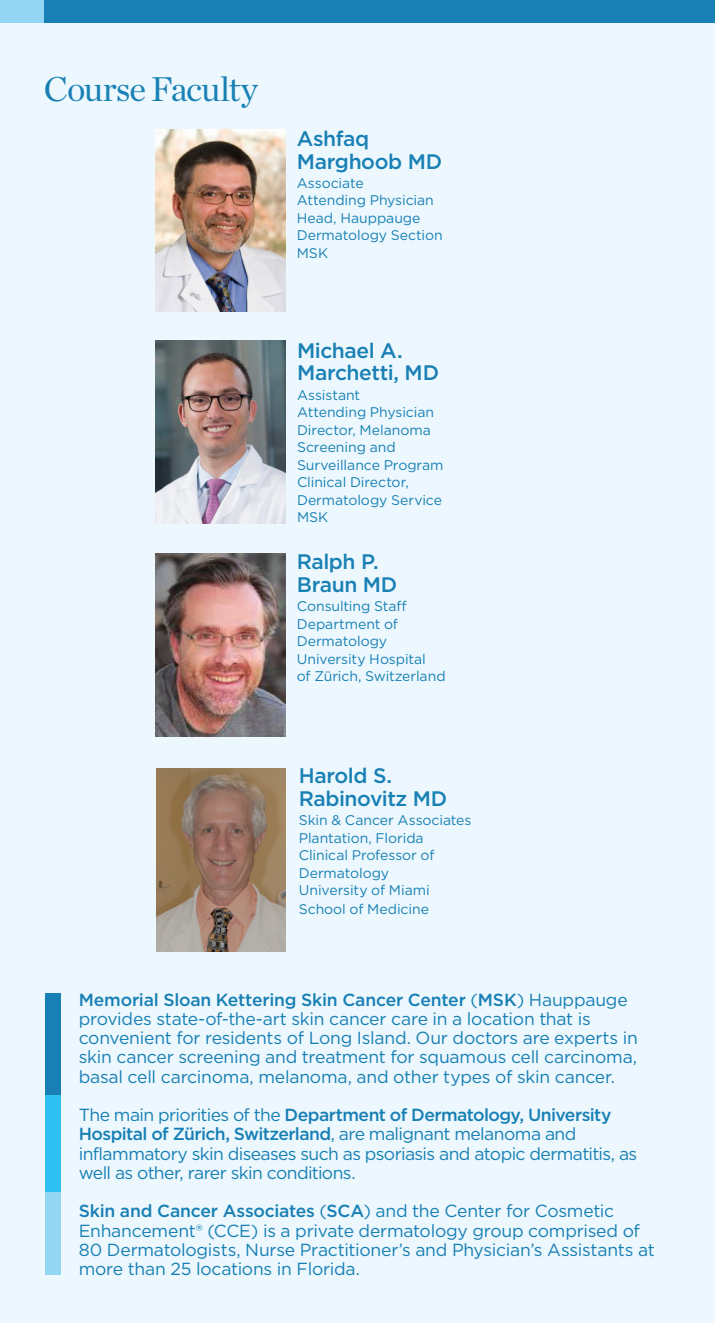
<style>
.page{position:relative;width:715px;height:1323px;background:#fff}
.page>*{position:absolute;margin:0;border:0;box-sizing:border-box;transform-origin:0 0}
.t1{font:35px "Chronicle Deck";letter-spacing:-.025em;color:#1980b5}
.Faculty_Course_Direc{font:500 21px/22.8px "Gotham";letter-spacing:-.02em;color:#1980b5}
.t2{font:17.5px/19.2px "Gotham";letter-spacing:-.015em;color:#187fb5}
.t3{font:17.5px/19.2px "Gotham";letter-spacing:-.035em;color:#187fb5}
.Faculty_Course_Direc-2{font:14px/17.5px "Gotham";letter-spacing:-.005em;color:#1980b5}
.s1{font-weight:500}
</style>
<div class="page">
<div style="left:0;top:0;width:714px;height:1323px;background:#ecf8fd"></div>
<img style="left:155px;top:341px;width:130px;height:183px">
<img style="left:155px;top:129px;width:130px;height:183px">
<img style="left:156px;top:769px;width:130px;height:183px">
<img style="left:155px;top:554px;width:130px;height:182px">
<div style="left:0;top:0;width:714px;height:23px;background:#1980b5"></div>
<div style="left:0;top:0;width:44px;height:23px;background:#94d7f4"></div>
<div style="left:45px;top:1000px;width:16px;height:275px;background:#94d7f4"></div>
<div style="left:45px;top:993px;width:16px;height:107px;background:#1980b5"></div>
<div style="left:45px;top:1095px;width:16px;height:97px;background:#2ec1f1"></div>
<p class="t1" style="left:44px;top:62px;width:216px">Course Faculty</p>
<p class="Faculty_Course_Direc" style="left:297px;top:127px;width:147px">Ashfaq<br>Marghoob MD</p>
<p class="Faculty_Course_Direc-2" style="left:297px;top:174px;width:147px">Associate<br>Attending Physician<br>Head, Hauppauge<br>Dermatology Section<br>MSK</p>
<p class="Faculty_Course_Direc" style="left:297px;top:339px;width:143px">Michael A.<br>Marchetti, MD</p>
<p class="Faculty_Course_Direc-2" style="left:297px;top:386px;width:148px">Assistant<br>Attending Physician<br>Director, Melanoma<br>Screening and<br>Surveillance Program<br>Clinical Director,<br>Dermatology Service<br>MSK</p>
<p class="Faculty_Course_Direc" style="left:297px;top:550px;width:102px">Ralph P.<br>Braun MD</p>
<p class="Faculty_Course_Direc-2" style="left:297px;top:597px;width:150px">Consulting Staff<br>Department of<br>Dermatology<br>University Hospital<br>of Zürich, Switzerland</p>
<p class="Faculty_Course_Direc" style="left:299px;top:764px;width:150px">Harold S.<br>Rabinovitz MD</p>
<p class="Faculty_Course_Direc-2" style="left:299px;top:811px;width:174px">Skin &amp; Cancer Associates<br>Plantation, Florida<br>Clinical Professor of<br>Dermatology<br>University of Miami</p>
<p class="Faculty_Course_Direc-2" style="left:299px;top:900px;width:132px">School of Medicine</p>
<p class="t2" style="left:79px;top:989px;width:560px"><span class="s1">Memorial Sloan Kettering Skin Cancer Center</span> (<span class="s1">MSK</span>) Hauppauge provides state-of-the-art skin cancer care in a location that is convenient for residents of Long Island. Our doctors are experts in skin cancer screening and treatment for squamous cell carcinoma, basal cell carcinoma, melanoma, and other types of skin cancer.</p>
<p class="t3" style="left:79px;top:1105px;width:560px">The main priorities of the <span class="s1">Department of Dermatology, University Hospital of Zürich, Switzerland</span>, are malignant melanoma and inflammatory skin diseases such as psoriasis and atopic dermatitis, as well as other, rarer skin conditions.</p>
<p class="t2" style="left:79px;top:1201px;width:577px"><span class="s1">Skin and Cancer Associates</span> (<span class="s1">SCA</span>) and the Center for Cosmetic Enhancement® (CCE) is a private dermatology group comprised of 80 Dermatologists, Nurse Practitioner’s and Physician’s Assistants at more than 25 locations in Florida.</p>
</div>
